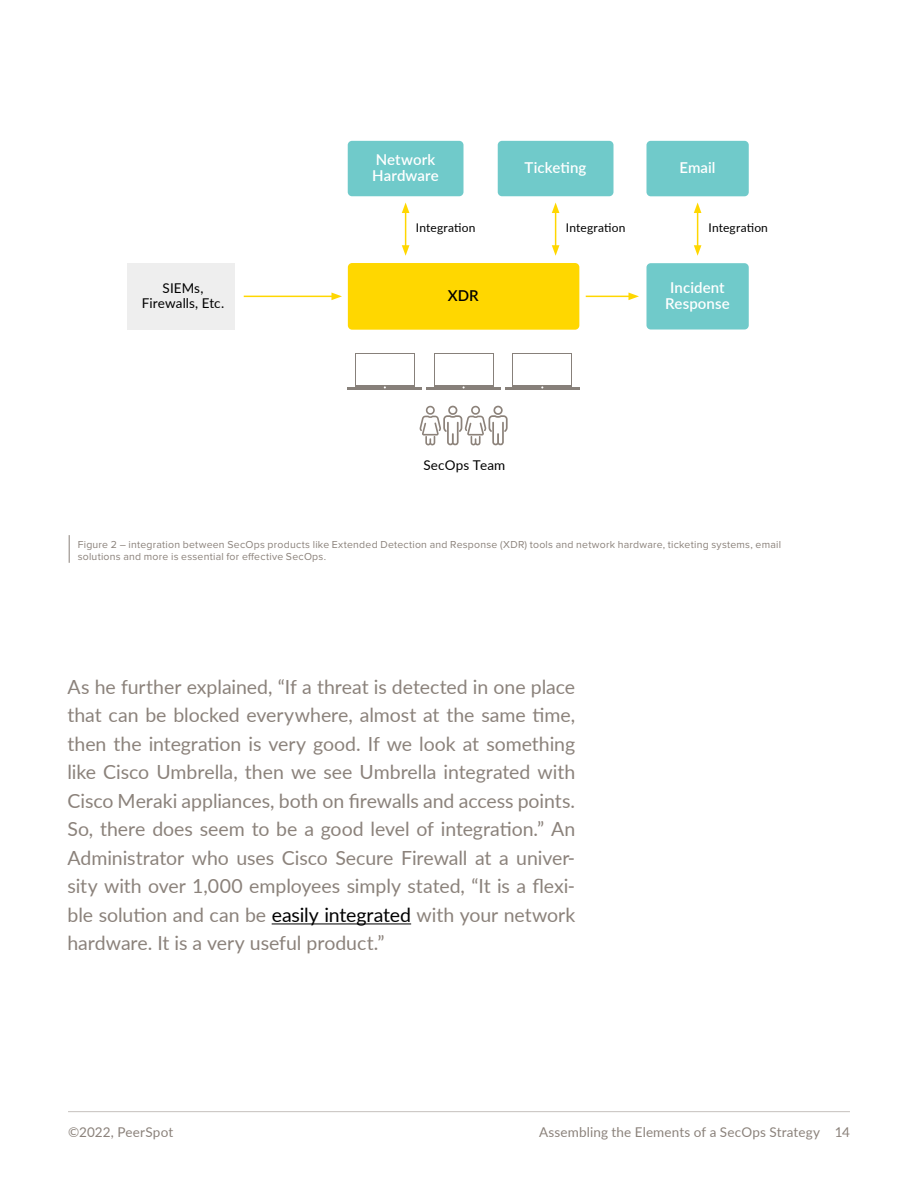
<style>
.page{position:relative;width:918px;height:1188px;background:#fff}
.page>*{position:absolute;margin:0;border:0;box-sizing:border-box;transform-origin:0 0}
.t1{font:19.5px/28.5px "Lato";letter-spacing:-.005em;color:#8b827b;text-align:justify}
.t2{font:600 15px/16.5px "Lato";letter-spacing:.005em;color:#fff;text-align:center}
.t3{font:600 15px "Lato";color:#000}
.t4{font:13.5px "Lato";letter-spacing:.01em;color:#8b827b}
.t5{font:13.5px/15px "Lato";letter-spacing:.01em;color:#000;text-align:center}
.t6{font:12px "Lato";letter-spacing:.015em;color:#000}
.t7{font:10.5px/12.6px "Proxima Nova";letter-spacing:.02em;color:#8b827b}
.s1{color:#000}
</style>
<div class="page">
<hr style="left:68px;top:1111px;width:782px;height:1px;background:#c5c1bd">
<svg style="left:69px;top:535px;width:1px;height:28px"></svg>
<hr style="left:272px;top:924px;width:139px;height:1px;background:#000">
<div style="left:348px;top:263px;width:231px;height:67px;background:#ffd700;border-radius:4px"></div>
<svg style="left:355px;top:353px;width:60px;height:36px"></svg>
<hr style="left:348px;top:388px;width:74px;height:2px;background:#87807a">
<div style="left:356px;top:355px;width:58px;height:30px;background:#fff"></div>
<svg style="left:434px;top:353px;width:60px;height:35px"></svg>
<hr style="left:426px;top:388px;width:75px;height:2px;background:#87807a">
<div style="left:435px;top:355px;width:57px;height:30px;background:#fff"></div>
<div style="left:512px;top:353px;width:60px;height:36px;background:linear-gradient(to right,#89827c,#89827c)"></div>
<hr style="left:505px;top:388px;width:74px;height:2px;background:#87807a">
<div style="left:514px;top:355px;width:57px;height:30px;background:#fff"></div>
<svg style="left:420px;top:405px;width:88px;height:41px"></svg>
<div style="left:128px;top:263px;width:108px;height:67px;background:#eee"></div>
<div style="left:646px;top:263px;width:103px;height:67px;background:#70caca;border-radius:4px"></div>
<hr style="left:586px;top:296px;width:45px;height:1px;background:#ffd700">
<svg style="left:628px;top:293px;width:11px;height:7px"></svg>
<hr style="left:244px;top:296px;width:90px;height:1px;background:#ffd700">
<svg style="left:331px;top:293px;width:11px;height:7px"></svg>
<div style="left:348px;top:141px;width:116px;height:55px;background:#70caca;border-radius:4px"></div>
<div style="left:498px;top:141px;width:116px;height:55px;background:#70caca;border-radius:4px"></div>
<div style="left:646px;top:141px;width:103px;height:55px;background:#70caca;border-radius:4px"></div>
<hr style="left:405px;top:211px;width:1px;height:37px;background:#ffd700">
<svg style="left:402px;top:245px;width:7px;height:11px"></svg>
<svg style="left:402px;top:202px;width:7px;height:11px"></svg>
<hr style="left:555px;top:211px;width:1px;height:37px;background:#ffd700">
<svg style="left:552px;top:245px;width:7px;height:11px"></svg>
<svg style="left:552px;top:202px;width:7px;height:11px"></svg>
<hr style="left:697px;top:211px;width:1px;height:37px;background:#ffd700">
<svg style="left:694px;top:245px;width:7px;height:11px"></svg>
<svg style="left:694px;top:202px;width:7px;height:11px"></svg>
<p class="t2" style="left:372px;top:150px;width:68px;text-align:left">Network<br>Hardware</p>
<p class="t2" style="left:525px;top:159px;width:63px">Ticketing</p>
<p class="t2" style="left:679px;top:159px;width:38px">Email</p>
<p class="t6" style="left:416px;top:219px;width:61px">Integration</p>
<p class="t6" style="left:566px;top:219px;width:61px">Integration</p>
<p class="t6" style="left:708px;top:219px;width:61px">Integration</p>
<p class="t5" style="left:142px;top:280px;width:84px">SIEMs,<br>Firewalls, Etc.</p>
<p class="t2" style="left:665px;top:278px;width:66px">Incident<br>Response</p>
<p class="t3" style="left:448px;top:285px;width:32px">XDR</p>
<p class="t5" style="left:423px;top:457px;width:83px">SecOps Team</p>
<p class="t7" style="left:78px;top:538px;width:705px">Figure 2 – integration between SecOps products like Extended Detection and Response (XDR) tools and network hardware, ticketing systems, email solutions and more is essential for effective SecOps.</p>
<p class="t1" style="left:68px;top:672px;width:509px">As he further explained, “If a threat is detected in one place that can be blocked everywhere, almost at the same time, then the integration is very good. If we look at something like Cisco Umbrella, then we see Umbrella integrated with Cisco Meraki appliances, both on firewalls and access points.<br>So, there does seem to be a good level of integration.” An Administrator who uses Cisco Secure Firewall at a univer&shy;sity with over 1,000 employees simply stated, “It is a flexi&shy;ble solution and can be <span class="s1">easily integrated</span> with your network hardware. It is a very useful product.”</p>
<p class="t4" style="left:68px;top:1122px;width:107px">©2022, PeerSpot</p>
<p class="t4" style="left:539px;top:1122px;width:312px">Assembling the Elements of a SecOps Strategy 14</p>
</div>
